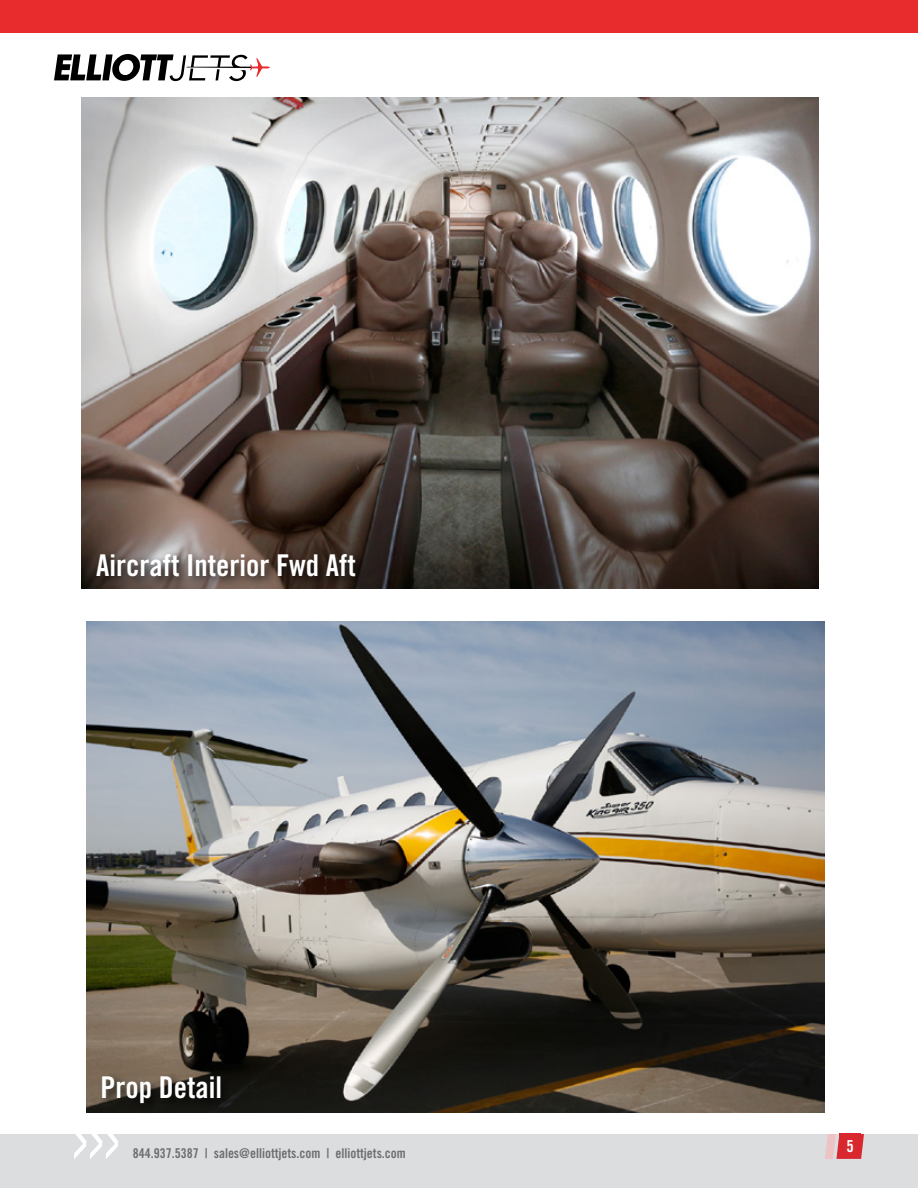
<style>
.page{position:relative;width:918px;height:1188px;background:#fff}
.page>*{position:absolute;margin:0;border:0;box-sizing:border-box;transform-origin:0 0}
.t1{font:30px "Trade Gothic LT Std Bd Cn 20";color:#fff}
.t2{font:16.5px "Trade Gothic LT Std Bd Cn 20";color:#fff}
.t3{font:13.5px "Trade Gothic LT Std Bd Cn 20";color:#6d6e71}
</style>
<div class="page">
<div style="left:0;top:1134px;width:918px;height:54px;background:#dcddde"></div>
<svg style="left:74px;top:1134px;width:44px;height:25px"></svg>
<div style="left:0;top:0;width:918px;height:32px;background:#e82c2e"></div>
<svg style="left:54px;top:54px;width:216px;height:27px"></svg>
<svg style="left:825px;top:1134px;width:39px;height:25px"></svg>
<div style="left:840px;top:1133px;width:21px;height:25px;background:#d9272e"></div>
<img style="left:81px;top:97px;width:738px;height:492px">
<img style="left:87px;top:621px;width:737px;height:492px">
<div style="left:94px;top:550px;width:274px;height:38px;background:#000;opacity:.75"></div>
<div style="left:99px;top:1072px;width:134px;height:44px;background:#000;opacity:.75"></div>
<h1 class="t1" style="left:96px;top:547px;width:261px">Aircraft Interior Fwd Aft</h1>
<h1 class="t1" style="left:100px;top:1069px;width:123px">Prop Detail</h1>
<p class="t3" style="left:133px;top:1145px;width:275px">844.937.5387 | sales@elliottjets.com | elliottjets.com</p>
<p class="t2" style="left:847px;top:1136px;width:9px">5</p>
</div>
